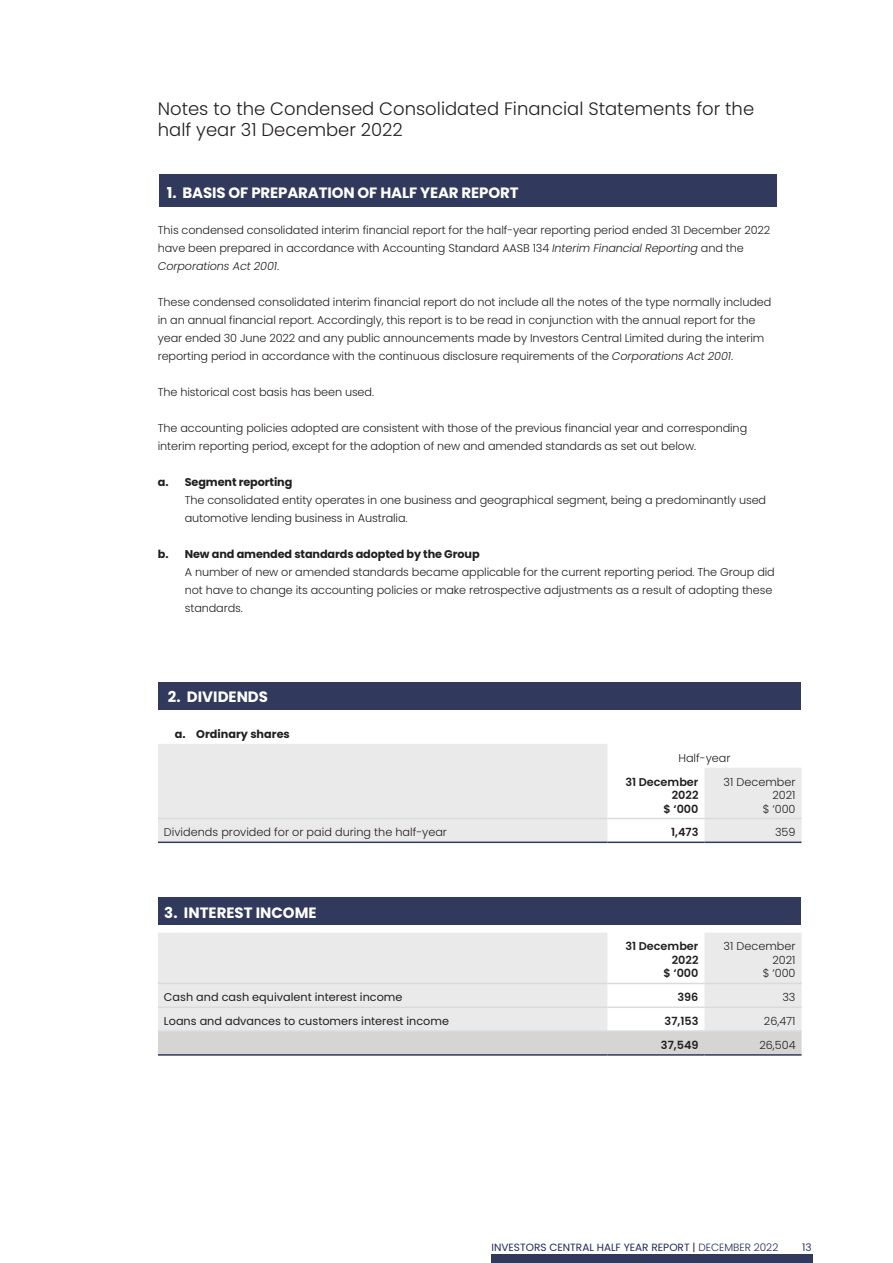
<style>
.page{position:relative;width:893px;height:1263px;background:#fff}
.page>*{position:absolute;margin:0;border:0;box-sizing:border-box;transform-origin:0 0}
.t1{font:300 18px/21.6px "Poppins";color:#221f1f}
.t2{font:700 15px "Poppins";letter-spacing:-.01em;color:#fff}
.t3{font:300 11.25px/18px "Poppins";letter-spacing:-.01em;color:#221f1f}
.t4{font:11.25px "Poppins";color:#221f1f}
.t5{font:700 11.25px "Poppins";letter-spacing:-.01em;color:#221f1f}
.t6{font:600 11.25px/13.5px "Poppins";color:#221f1f;text-align:right}
.t7{font:10.5px "Poppins";color:#20285a}
.t8{font:10.5px "Poppins";color:#32395d}
.s1{font-style:italic}
.s2{font-weight:300}
</style>
<div class="page">
<div style="left:491px;top:1254px;width:322px;height:9px;background:#32395d"></div>
<div style="left:158px;top:897px;width:642px;height:28px;background:#31395d"></div>
<div style="left:158px;top:682px;width:642px;height:28px;background:#31395d"></div>
<div style="left:159px;top:175px;width:618px;height:32px;background:#31395d"></div>
<svg style="left:158px;top:744px;width:644px;height:97px;fill:#eaeaea"></svg>
<hr style="left:158px;top:818px;width:449px;height:1px;background:#d8dbdd">
<hr style="left:607px;top:818px;width:97px;height:1px;background:#d8dbdd">
<hr style="left:704px;top:818px;width:98px;height:1px;background:#d8dbdd">
<hr style="left:158px;top:841px;width:449px;height:2px;background:#31395d">
<hr style="left:607px;top:841px;width:97px;height:2px;background:#31395d">
<hr style="left:704px;top:841px;width:98px;height:2px;background:#31395d">
<svg style="left:158px;top:933px;width:644px;height:97px;fill:#eaeaea"></svg>
<div style="left:158px;top:1032px;width:644px;height:22px;background:#d7d5d4"></div>
<hr style="left:158px;top:983px;width:449px;height:1px;background:#d8dbdd">
<hr style="left:607px;top:983px;width:97px;height:1px;background:#d8dbdd">
<hr style="left:704px;top:983px;width:98px;height:1px;background:#d8dbdd">
<hr style="left:158px;top:1006px;width:449px;height:2px;background:#d8dbdd">
<hr style="left:607px;top:1006px;width:97px;height:2px;background:#d8dbdd">
<hr style="left:704px;top:1006px;width:98px;height:2px;background:#d8dbdd">
<hr style="left:158px;top:1030px;width:449px;height:2px;background:#d8dbdd">
<hr style="left:607px;top:1030px;width:97px;height:2px;background:#d8dbdd">
<hr style="left:704px;top:1030px;width:98px;height:2px;background:#d8dbdd">
<hr style="left:158px;top:1054px;width:449px;height:2px;background:#31395d">
<hr style="left:607px;top:1054px;width:97px;height:2px;background:#31395d">
<hr style="left:704px;top:1054px;width:98px;height:2px;background:#31395d">
<h1 class="t1" style="left:158px;top:98px;width:598px">Notes to the Condensed Consolidated Financial Statements for the half year 31 December 2022</h1>
<h2 class="t2" style="left:167px;top:184px;width:353px">1. BASIS OF PREPARATION OF HALF YEAR REPORT</h2>
<p class="t3" style="left:158px;top:221px;width:614px">This condensed consolidated interim financial report for the half-year reporting period ended 31 December 2022 have been prepared in accordance with Accounting Standard AASB 134 <span class="s1">Interim Financial Reporting</span> and the<br><span class="s1">Corporations Act 2001</span>.</p>
<p class="t3" style="left:158px;top:293px;width:615px">These condensed consolidated interim financial report do not include all the notes of the type normally included in an annual financial report. Accordingly, this report is to be read in conjunction with the annual report for the year ended 30 June 2022 and any public announcements made by Investors Central Limited during the interim reporting period in accordance with the continuous disclosure requirements of the <span class="s1">Corporations Act 2001</span>.</p>
<p class="t3" style="left:158px;top:383px;width:218px">The historical cost basis has been used.</p>
<p class="t3" style="left:158px;top:419px;width:591px">The accounting policies adopted are consistent with those of the previous financial year and corresponding interim reporting period, except for the adoption of new and amended standards as set out below.</p>
<p class="t5" style="left:158px;top:476px;width:136px">a. Segment reporting</p>
<p class="t3" style="left:185px;top:491px;width:583px">The consolidated entity operates in one business and geographical segment, being a predominantly used automotive lending business in Australia.</p>
<p class="t5" style="left:158px;top:548px;width:323px">b. New and amended standards adopted by the Group</p>
<p class="t3" style="left:185px;top:563px;width:592px">A number of new or amended standards became applicable for the current reporting period. The Group did not have to change its accounting policies or make retrospective adjustments as a result of adopting these standards.</p>
<h2 class="t2" style="left:168px;top:688px;width:102px">2. DIVIDENDS</h2>
<p class="t5" style="left:175px;top:728px;width:116px">a. Ordinary shares</p>
<p class="t3" style="left:678px;top:749px;width:54px">Half-year</p>
<p class="t6" style="left:625px;top:775px;width:75px">31 December<br>2022<br>$ ‘000</p>
<p class="t3" style="left:724px;top:775px;width:73px;line-height:13.5px;text-align:right">31 December<br>2021<br>$ ‘000</p>
<p class="t3" style="left:164px;top:823px;width:285px">Dividends provided for or paid during the half-year</p>
<p class="t6" style="left:671px;top:826px;width:29px">1,473</p>
<p class="t3" style="left:775px;top:823px;width:22px">359</p>
<h2 class="t2" style="left:164px;top:904px;width:154px">3. INTEREST INCOME</h2>
<p class="t6" style="left:625px;top:940px;width:75px">31 December<br>2022<br>$ ‘000</p>
<p class="t3" style="left:724px;top:940px;width:73px;line-height:13.5px;text-align:right">31 December<br>2021<br>$ ‘000</p>
<p class="t4" style="left:164px;top:991px;width:240px">Cash and cash equivalent interest income</p>
<p class="t6" style="left:677px;top:991px;width:22px">396</p>
<p class="t3" style="left:782px;top:988px;width:15px">33</p>
<p class="t4" style="left:164px;top:1014px;width:287px">Loans and advances to customers interest income</p>
<p class="t6" style="left:665px;top:1014px;width:35px">37,153</p>
<p class="t3" style="left:764px;top:1012px;width:33px">26,471</p>
<p class="t6" style="left:661px;top:1038px;width:39px">37,549</p>
<p class="t3" style="left:759px;top:1036px;width:38px">26,504</p>
<p class="t7" style="left:491px;top:1242px;width:288px">INVESTORS CENTRAL HALF YEAR REPORT | <span class="s2">DECEMBER 2022</span></p>
<p class="t8" style="left:802px;top:1241px;width:11px">13</p>
</div>
